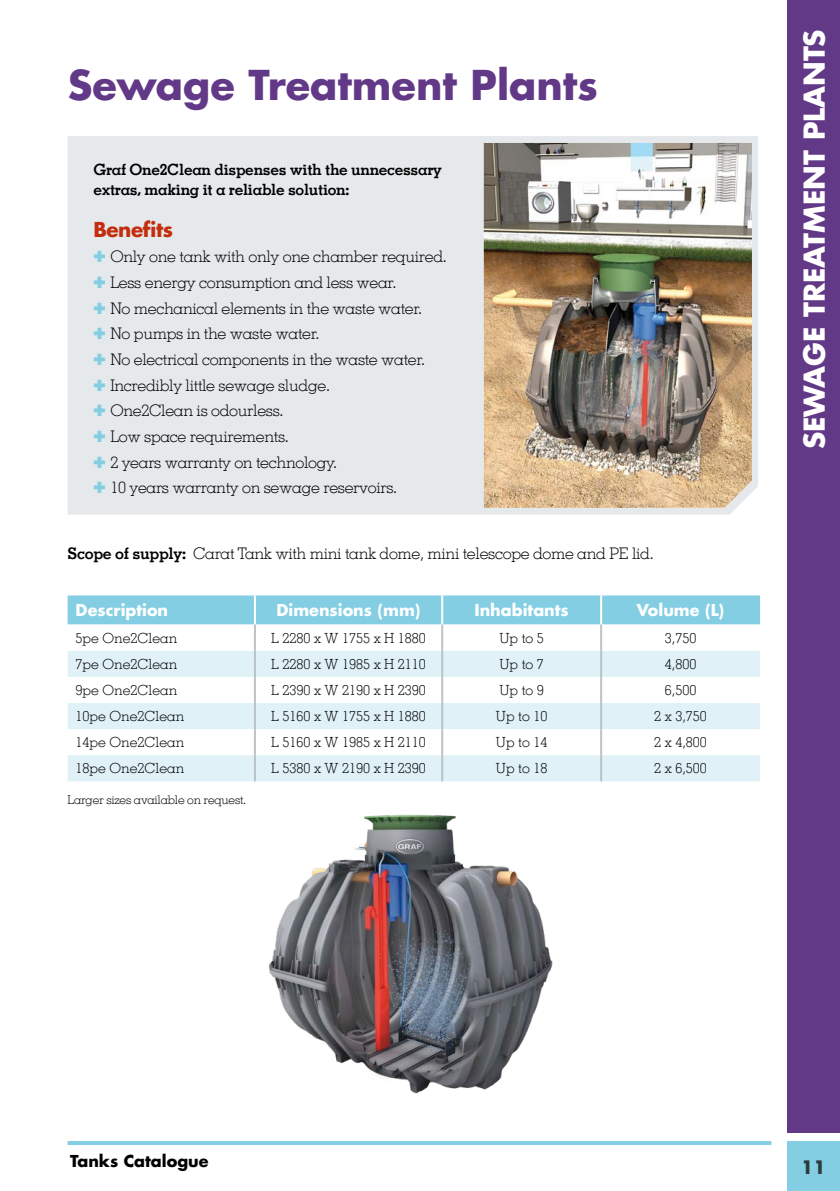
<style>
.page{position:relative;width:840px;height:1191px;background:#fff}
.page>*{position:absolute;margin:0;border:0;box-sizing:border-box;transform-origin:0 0}
.t1{font:700 40px "Futura";color:#623987}
.t2{font:700 28px "Futura";color:#fff}
.t3{font:700 20px "Futura";letter-spacing:-.02em;color:#c32d0d}
.t4{font:700 18px "Futura";color:#2b3a3d}
.t5{font:300 16px/25.6px "Memphis LT";letter-spacing:-.02em;color:#000}
.t6{font:700 16px "Futura";color:#fff}
.t7{font:700 16px "Futura";color:#000}
.t8{font:700 15.6px/20px "Memphis LT";letter-spacing:-.02em;color:#000}
.t9{font:300 14px "Memphis LT";color:#000}
.t10{font:300 12px "Memphis LT";letter-spacing:-.02em;color:#000}
.s1{color:#83cee3}
.s2{font-weight:700}
</style>
<div class="page">
<hr style="left:68px;top:1141px;width:703px;height:4px;background:#83cee3">
<div style="left:786px;top:1141px;width:53px;height:50px;background:#83cee3"></div>
<div style="left:786px;top:0;width:53px;height:1132px;background:#623987"></div>
<div style="left:68px;top:136px;width:689px;height:378px;background:#e6e9eb"></div>
<img style="left:483px;top:143px;width:268px;height:365px">
<div style="left:68px;top:595px;width:691px;height:29px;background:#83cee3"></div>
<svg style="left:68px;top:651px;width:691px;height:130px;fill:#e0f2f8"></svg>
<hr style="left:254px;top:624px;width:2px;height:27px;background:#bcc2c7">
<hr style="left:441px;top:624px;width:2px;height:27px;background:#bcc2c7">
<hr style="left:599px;top:624px;width:2px;height:27px;background:#bcc2c7">
<hr style="left:254px;top:651px;width:2px;height:26px;background:#bcc2c7">
<hr style="left:441px;top:651px;width:2px;height:26px;background:#bcc2c7">
<hr style="left:599px;top:651px;width:2px;height:26px;background:#bcc2c7">
<hr style="left:254px;top:677px;width:2px;height:26px;background:#bcc2c7">
<hr style="left:441px;top:677px;width:2px;height:26px;background:#bcc2c7">
<hr style="left:599px;top:677px;width:2px;height:26px;background:#bcc2c7">
<hr style="left:254px;top:703px;width:2px;height:26px;background:#bcc2c7">
<hr style="left:441px;top:703px;width:2px;height:26px;background:#bcc2c7">
<hr style="left:599px;top:703px;width:2px;height:26px;background:#bcc2c7">
<hr style="left:254px;top:729px;width:2px;height:26px;background:#bcc2c7">
<hr style="left:441px;top:729px;width:2px;height:26px;background:#bcc2c7">
<hr style="left:599px;top:729px;width:2px;height:26px;background:#bcc2c7">
<hr style="left:254px;top:755px;width:2px;height:26px;background:#bcc2c7">
<hr style="left:441px;top:755px;width:2px;height:26px;background:#bcc2c7">
<hr style="left:599px;top:755px;width:2px;height:26px;background:#bcc2c7">
<hr style="left:254px;top:595px;width:2px;height:29px;background:#fff">
<hr style="left:441px;top:595px;width:2px;height:29px;background:#fff">
<hr style="left:599px;top:595px;width:2px;height:29px;background:#fff">
<img style="left:269px;top:814px;width:284px;height:280px">
<h1 class="t1" style="left:68px;top:57px;width:531px">Sewage Treatment Plants</h1>
<p class="t8" style="left:93px;top:160px;width:350px">Graf One2Clean dispenses with the unnecessary extras, making it a reliable solution:</p>
<p class="t3" style="left:93px;top:215px;width:81px">Benefits</p>
<p class="t5" style="left:93px;top:244px;width:355px"><span class="s1">✚</span> Only one tank with only one chamber required. <span class="s1">✚</span> Less energy consumption and less wear.<br><span class="s1">✚</span> No mechanical elements in the waste water.<br><span class="s1">✚</span> No pumps in the waste water.<br><span class="s1">✚</span> No electrical components in the waste water.<br><span class="s1">✚</span> Incredibly little sewage sludge.<br><span class="s1">✚</span> One2Clean is odourless.<br><span class="s1">✚</span> Low space requirements.<br><span class="s1">✚</span> 2 years warranty on technology.<br><span class="s1">✚</span> 10 years warranty on sewage reservoirs.</p>
<p class="t5" style="left:68px;top:540px;width:587px"><span class="s2">Scope of supply:</span> Carat Tank with mini tank dome, mini telescope dome and PE lid.</p>
<p class="t6" style="left:76px;top:599px;width:94px">Description</p>
<p class="t6" style="left:276px;top:599px;width:145px">Dimensions (mm)</p>
<p class="t6" style="left:474px;top:599px;width:96px">Inhabitants</p>
<p class="t6" style="left:636px;top:599px;width:89px">Volume (L)</p>
<p class="t9" style="left:76px;top:629px;width:103px">5pe One2Clean</p>
<p class="t9" style="left:271px;top:629px;width:156px">L 2280 x W 1755 x H 1880</p>
<p class="t9" style="left:499px;top:629px;width:46px">Up to 5</p>
<p class="t9" style="left:664px;top:629px;width:33px">3,750</p>
<p class="t9" style="left:76px;top:655px;width:103px">7pe One2Clean</p>
<p class="t9" style="left:271px;top:655px;width:156px">L 2280 x W 1985 x H 2110</p>
<p class="t9" style="left:499px;top:655px;width:46px">Up to 7</p>
<p class="t9" style="left:664px;top:655px;width:33px">4,800</p>
<p class="t9" style="left:76px;top:681px;width:103px">9pe One2Clean</p>
<p class="t9" style="left:271px;top:681px;width:156px">L 2390 x W 2190 x H 2390</p>
<p class="t9" style="left:499px;top:681px;width:46px">Up to 9</p>
<p class="t9" style="left:664px;top:681px;width:33px">6,500</p>
<p class="t9" style="left:76px;top:707px;width:110px">10pe One2Clean</p>
<p class="t9" style="left:271px;top:707px;width:156px">L 5160 x W 1755 x H 1880</p>
<p class="t9" style="left:495px;top:707px;width:53px">Up to 10</p>
<p class="t9" style="left:654px;top:707px;width:54px">2 x 3,750</p>
<p class="t9" style="left:76px;top:733px;width:110px">14pe One2Clean</p>
<p class="t9" style="left:271px;top:733px;width:156px">L 5160 x W 1985 x H 2110</p>
<p class="t9" style="left:495px;top:733px;width:53px">Up to 14</p>
<p class="t9" style="left:654px;top:733px;width:54px">2 x 4,800</p>
<p class="t9" style="left:76px;top:760px;width:110px">18pe One2Clean</p>
<p class="t9" style="left:271px;top:760px;width:156px">L 5380 x W 2190 x H 2390</p>
<p class="t9" style="left:495px;top:760px;width:53px">Up to 18</p>
<p class="t9" style="left:654px;top:760px;width:54px">2 x 6,500</p>
<p class="t10" style="left:68px;top:792px;width:180px">Larger sizes available on request.</p>
<h2 class="t2" style="left:794px;top:449px;width:421px;rotate:-90deg">SEWAGE TREATMENT PLANTS</h2>
<p class="t7" style="left:70px;top:1150px;width:140px">Tanks Catalogue</p>
<p class="t4" style="left:800px;top:1154px;width:26px">11</p>
</div>
